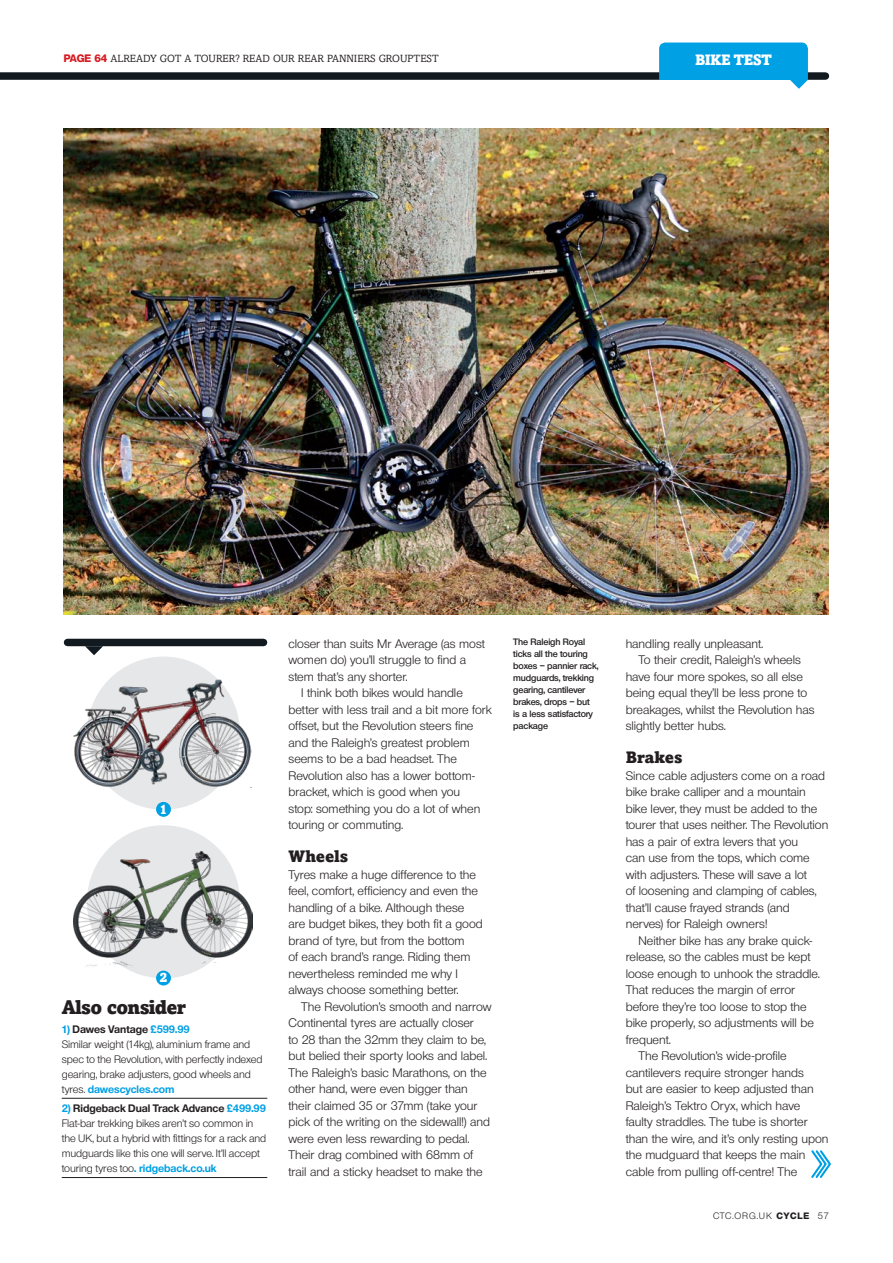
<style>
.page{position:relative;width:893px;height:1263px;background:#fff}
.page>*{position:absolute;margin:0;border:0;box-sizing:border-box;transform-origin:0 0}
._1stPara{font:900 19.5px "Amasis";color:#231f20}
.Answer_2ndPara{font:900 16.5px "Amasis";color:#231f20}
._1stPara-2{font:900 15px "Amasis";letter-spacing:-.04em;color:#fff}
.t1{font:900 13.5px "Amasis";color:#fff}
.Answer_2ndPara-2{font:12px/16.5px "Olnova";letter-spacing:-.005em;color:#231f20}
.t2{font:10.5px/15px "Olnova";letter-spacing:-.01em;color:#231f20}
.t3{font:700 10.5px "Olnova";letter-spacing:-.005em;color:#231f20}
.t4{font:10.5px "Amasis";color:#231f20}
.t5{font:600 9px/12px "Olnova";letter-spacing:-.015em;color:#231f20}
.t6{font:9px "Olnova";letter-spacing:.1em;color:#231f20}
.s1{font-family:"Olnova";font-weight:800;color:#d71920}
.s2{color:#00a0e4}
.s3{font-weight:700;color:#00a0e4}
.s4{font-weight:800}
</style>
<div class="page">
<img style="left:64px;top:129px;width:765px;height:486px">
<div style="left:0;top:72px;width:825px;height:8px;background:#121a20"></div>
<div style="left:659px;top:43px;width:149px;height:46px;background:#00a0e4;border-radius:6px"></div>
<div style="left:0;top:80px;width:829px;height:14px;background:#fff"></div>
<svg style="left:790px;top:71px;width:18px;height:18px"></svg>
<div style="left:87px;top:657px;width:153px;height:153px;background:#e6e7e8;border-radius:50%"></div>
<img style="left:74px;top:674px;width:178px;height:113px">
<div style="left:87px;top:825px;width:153px;height:153px;background:#e6e7e8;border-radius:50%"></div>
<img style="left:74px;top:851px;width:179px;height:116px">
<div style="left:68px;top:639px;width:196px;height:7px;background:#121a20"></div>
<svg style="left:85px;top:646px;width:18px;height:9px"></svg>
<hr style="left:62px;top:1098px;width:205px;height:1px;background:#231f20">
<hr style="left:62px;top:1177px;width:205px;height:1px;background:#231f20">
<div style="left:156px;top:802px;width:15px;height:15px;background:#00a0e4;border-radius:50%"></div>
<div style="left:156px;top:971px;width:15px;height:14px;background:#00a0e4;border-radius:50%"></div>
<svg style="left:811px;top:1150px;width:20px;height:28px"></svg>
<p class="t4" style="left:64px;top:52px;width:376px"><span class="s1">PAGE 64</span> ALREADY GOT A TOURER? READ OUR REAR PANNIERS GROUPTEST</p>
<p class="_1stPara-2" style="left:695px;top:51px;width:74px">Bike Test</p>
<p class="t1" style="left:159px;top:801px;width:10px">1</p>
<p class="t1" style="left:159px;top:969px;width:10px">2</p>
<p class="_1stPara" style="left:62px;top:994px;width:126px">Also consider</p>
<p class="t3" style="left:62px;top:1023px;width:129px"><span class="s2">1)</span> Dawes Vantage <span class="s2">£599.99</span></p>
<p class="t2" style="left:62px;top:1036px;width:202px">Similar weight (14kg), aluminium frame and spec to the Revolution, with perfectly indexed gearing, brake adjusters, good wheels and tyres. <span class="s3">dawescycles.com</span></p>
<p class="t3" style="left:62px;top:1102px;width:206px"><span class="s2">2)</span> Ridgeback Dual Track Advance <span class="s2">£499.99</span></p>
<p class="t2" style="left:62px;top:1116px;width:206px">Flat-bar trekking bikes aren’t so common in the UK, but a hybrid with fittings for a rack and mudguards like this one will serve. It’ll accept touring tyres too<span class="s3">. ridgeback.co.uk</span></p>
<p class="Answer_2ndPara-2" style="left:289px;top:635px;width:198px">closer than suits Mr Average (as most women do) you’ll struggle to find a stem that’s any shorter.</p>
<p class="Answer_2ndPara-2" style="left:289px;top:685px;width:205px;text-indent:13px">I think both bikes would handle better with less trail and a bit more fork offset, but the Revolution steers fine and the Raleigh’s greatest problem seems to be a bad headset. The<br>Revolution also has a lower bottom&shy;bracket, which is good when you<br>stop: something you do a lot of when touring or commuting.</p>
<p class="Answer_2ndPara" style="left:289px;top:846px;width:61px">Wheels</p>
<p class="Answer_2ndPara-2" style="left:289px;top:866px;width:196px">Tyres make a huge difference to the feel, comfort, efficiency and even the handling of a bike. Although these are budget bikes, they both fit a good brand of tyre, but from the bottom<br>of each brand’s range. Riding them nevertheless reminded me why I always choose something better.</p>
<p class="Answer_2ndPara-2" style="left:289px;top:998px;width:205px;text-indent:13px">The Revolution’s smooth and narrow Continental tyres are actually closer<br>to 28 than the 32mm they claim to be, but belied their sporty looks and label.<br>The Raleigh’s basic Marathons, on the other hand, were even bigger than their claimed 35 or 37mm (take your pick of the writing on the sidewall!) and were even less rewarding to pedal.<br>Their drag combined with 68mm of trail and a sticky headset to make the</p>
<p class="t5" style="left:513px;top:636px;width:87px">The Raleigh Royal ticks all the touring boxes – pannier rack, mudguards, trekking gearing, cantilever brakes, drops – but is a less satisfactory package</p>
<p class="Answer_2ndPara-2" style="left:626px;top:635px;width:139px">handling really unpleasant.</p>
<p class="Answer_2ndPara-2" style="left:626px;top:652px;width:190px;text-indent:13px">To their credit, Raleigh’s wheels have four more spokes, so all else being equal they’ll be less prone to breakages, whilst the Revolution has slightly better hubs.</p>
<p class="Answer_2ndPara" style="left:626px;top:747px;width:58px">Brakes</p>
<p class="Answer_2ndPara-2" style="left:626px;top:767px;width:204px">Since cable adjusters come on a road bike brake calliper and a mountain bike lever, they must be added to the tourer that uses neither. The Revolution has a pair of extra levers that you<br>can use from the tops, which come with adjusters. These will save a lot<br>of loosening and clamping of cables, that’ll cause frayed strands (and nerves) for Raleigh owners!</p>
<p class="Answer_2ndPara-2" style="left:626px;top:932px;width:196px;text-indent:13px">Neither bike has any brake quick&shy;release, so the cables must be kept loose enough to unhook the straddle.<br>That reduces the margin of error before they’re too loose to stop the bike properly, so adjustments will be frequent.</p>
<p class="Answer_2ndPara-2" style="left:626px;top:1048px;width:204px;text-indent:13px">The Revolution’s wide-profile cantilevers require stronger hands<br>but are easier to keep adjusted than Raleigh’s Tektro Oryx, which have faulty straddles. The tube is shorter than the wire, and it’s only resting upon the mudguard that keeps the main cable from pulling off-centre! The</p>
<p class="t6" style="left:713px;top:1210px;width:118px">CTC.ORG.UK <span class="s4">CYCLE</span> 57</p>
</div>
